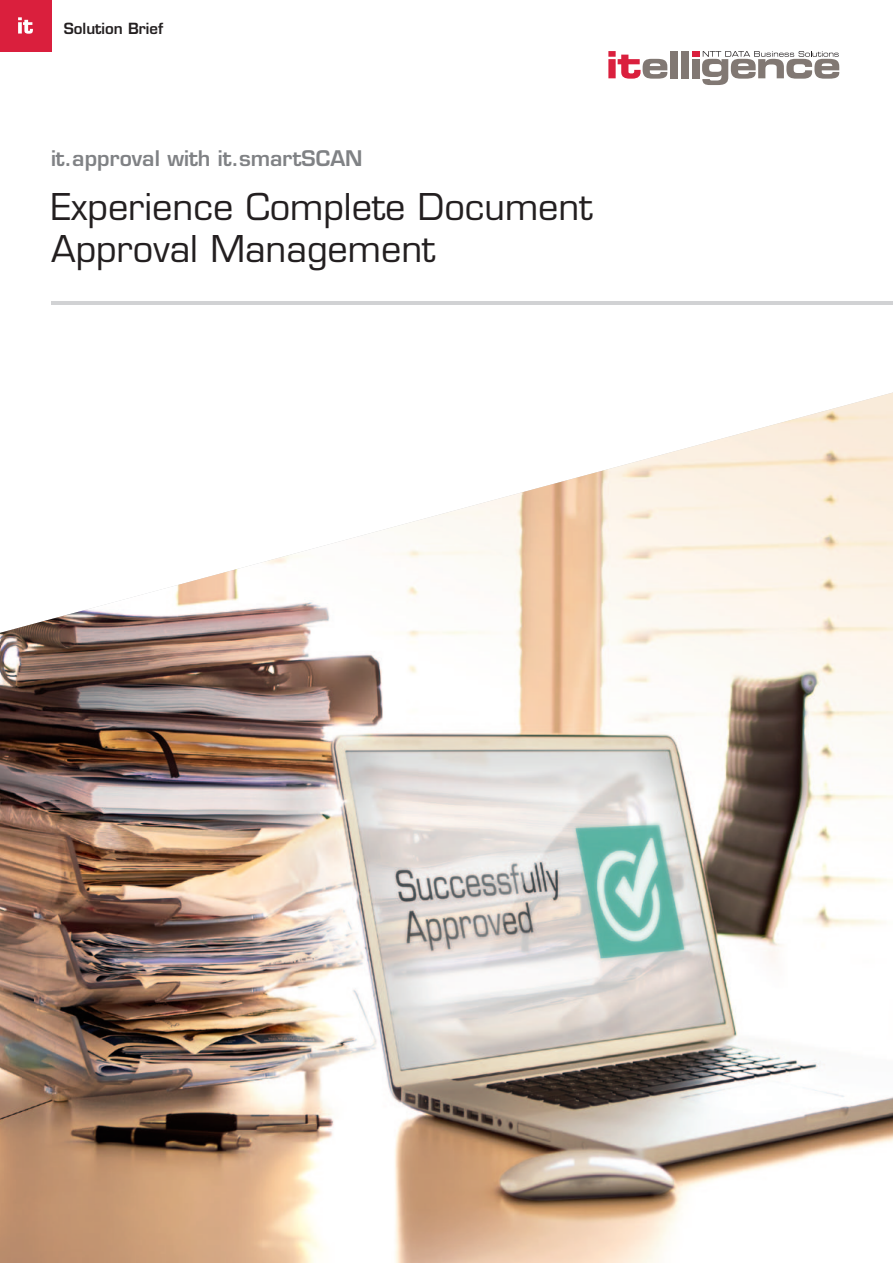
<style>
.page{position:relative;width:893px;height:1263px;background:#fff}
.page>*{position:absolute;margin:0;border:0;box-sizing:border-box;transform-origin:0 0}
.t1{font:500 36px/42px "Eurostile LTCE";color:#231f20}
.t2{font:600 21px "Eurostile LTCE";color:#808285}
.t3{font:600 15px "Eurostile LTCE";color:#231f20}
</style>
<div class="page">
<div style="left:0;top:0;width:51px;height:51px;background:#da1f3d"></div>
<svg style="left:18px;top:17px;width:15px;height:17px"></svg>
<hr style="left:51px;top:301px;width:842px;height:3px;background:#d1d2d4">
<svg style="left:608px;top:51px;width:59px;height:28px"></svg>
<div style="left:670px;top:51px;width:7px;height:27px;background:#817873"></div>
<div style="left:681px;top:51px;width:7px;height:27px;background:#817873"></div>
<div style="left:692px;top:51px;width:7px;height:6px;background:#da1f3d"></div>
<div style="left:692px;top:59px;width:7px;height:19px;background:#817873"></div>
<svg style="left:702px;top:51px;width:137px;height:34px"></svg>
<img style="left:0;top:392px;width:893px;height:871px">
<p class="t3" style="left:64px;top:19px;width:101px">Solution Brief</p>
<p class="t2" style="left:51px;top:145px;width:313px">it.approval with it.smartSCAN</p>
<p class="t1" style="left:51px;top:186px;width:543px">Experience Complete Document<br>Approval Management</p>
</div>
